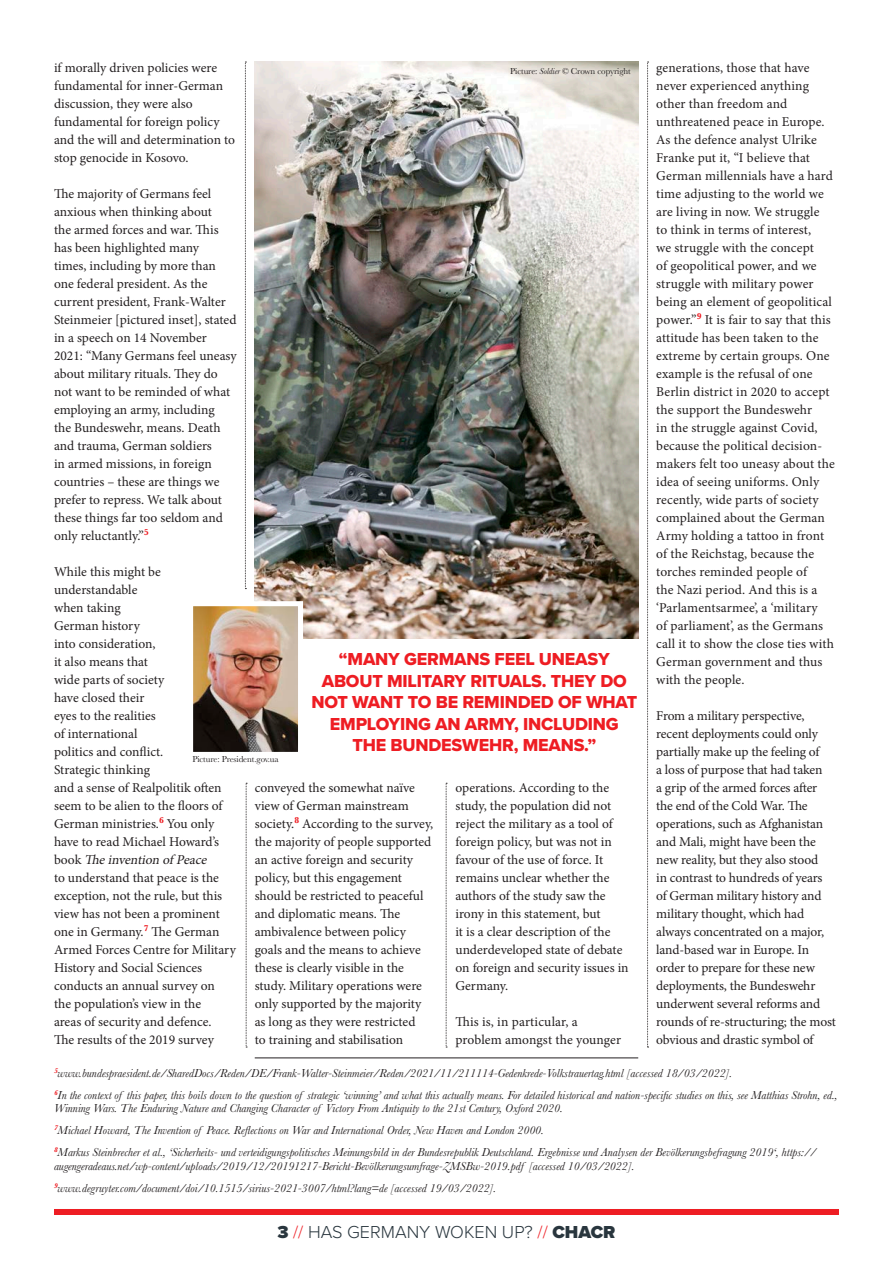
<style>
.page{position:relative;width:893px;height:1263px;background:#fff}
.page>*{position:absolute;margin:0;border:0;box-sizing:border-box;transform-origin:0 0}
.t1{font:18px/21.6px "Proxima Nova Extrabld";letter-spacing:-.01em;color:#ee1d23;text-align:center}
.t2{font:300 18px "Proxima Nova";color:#29363e}
.t3{font:13.5px/18px "Minion Pro";color:#231f20}
.t4{font:italic 12px/13.5px "Baskerville";color:#231f20}
.t5{font:9px "Baskerville";letter-spacing:-.01em;color:#231f20}
.s1{font-style:italic}
.s2{font-weight:900}
.s3{color:#ee1d23}
</style>
<div class="page">
<svg style="left:245px;top:62px;width:1px;height:527px"></svg>
<div style="left:54px;top:1209px;width:785px;height:6px;background:#ee1d23"></div>
<img style="left:255px;top:62px;width:383px;height:576px">
<img style="left:194px;top:607px;width:103px;height:144px">
<div style="left:188px;top:601px;width:115px;height:156px;border:5px solid #fff"></div>
<hr style="left:255px;top:1057px;width:383px;height:1px;background:#231f20">
<svg style="left:647px;top:62px;width:2px;height:986px"></svg>
<svg style="left:446px;top:783px;width:1px;height:265px"></svg>
<svg style="left:246px;top:783px;width:1px;height:265px"></svg>
<p class="t3" style="left:54px;top:59px;width:183px">if morally driven policies were fundamental for inner-German discussion, they were also fundamental for foreign policy and the will and determination to stop genocide in Kosovo.</p>
<p class="t3" style="left:54px;top:185px;width:184px">The majority of Germans feel anxious when thinking about<br>the armed forces and war. This has been highlighted many<br>times, including by more than one federal president. As the current president, Frank-Walter<br>Steinmeier [pictured inset], stated in a speech on 14 November<br>2021: “Many Germans feel uneasy about military rituals. They do not want to be reminded of what employing an army, including<br>the Bundeswehr, means. Death and trauma, German soldiers<br>in armed missions, in foreign countries – these are things we prefer to repress. We talk about these things far too seldom and only reluctantly.”<sup>5</sup></p>
<p class="t3" style="left:54px;top:563px;width:183px">While this might be understandable<br>when taking<br>German history<br>into consideration,<br>it also means that<br>wide parts of society<br>have closed their<br>eyes to the realities<br>of international<br>politics and conflict.<br>Strategic thinking<br>and a sense of Realpolitik often seem to be alien to the floors of<br>German ministries.<sup>6</sup> You only have to read Michael Howard’s<br>b o o k <span class="s1">Theinvention of Peace<br></span>to understand that peace is the exception, not the rule, but this view has not been a prominent one in Germany.<sup>7</sup> The German<br>Armed Forces Centre for Military<br>History and Social Sciences conducts an annual survey on<br>the population’s view in the<br>areas of security and defence.<br>The results of the 2019 survey</p>
<p class="t5" style="left:510px;top:65px;width:122px">Picture: <span class="s1">Soldier</span> © Crown copyright</p>
<p class="t1" style="left:311px;top:648px;width:327px">“MANY GERMANS FEEL UNEASY<br>ABOUT MILITARY RITUALS. THEY DO<br>NOT WANT TO BE REMINDED OF WHAT<br>EMPLOYING AN ARMY, INCLUDING</p>
<p class="t1" style="left:352px;top:734px;width:245px">THE BUNDESWEHR, MEANS.”</p>
<p class="t5" style="left:192px;top:753px;width:88px">Picture: President.gov.ua</p>
<p class="t3" style="left:255px;top:779px;width:180px">conveyed the somewhat naïve view of German mainstream society.<sup>8</sup> According to the survey, the majority of people supported an active foreign and security policy, but this engagement should be restricted to peaceful and diplomatic means. The ambivalence between policy goals and the means to achieve these is clearly visible in the study. Military operations were only supported by the majority as long as they were restricted<br>to training and stabilisation</p>
<p class="t3" style="left:455px;top:779px;width:175px">operations. According to the study, the population did not reject the military as a tool of foreign policy, but was not in favour of the use of force. It remains unclear whether the authors of the study saw the irony in this statement, but<br>it is a clear description of the underdeveloped state of debate on foreign and security issues in<br>Germany.</p>
<p class="t3" style="left:455px;top:1013px;width:167px">This is, in particular, a problem amongst the younger</p>
<p class="t3" style="left:656px;top:59px;width:180px">generations, those that have never experienced anything other than freedom and unthreatened peace in Europe.<br>As the defence analyst Ulrike<br>Franke put it, “I believe that<br>German millennials have a hard time adjusting to the world we are living in now. We struggle<br>to think in terms of interest,<br>we struggle with the concept<br>of geopolitical power, and we struggle with military power being an element of geopolitical power.”<sup>9</sup> It is fair to say that this attitude has been taken to the extreme by certain groups. One example is the refusal of one<br>Berlin district in 2020 to accept the support the Bundeswehr<br>in the struggle against Covid, because the political decision&shy;makers felt too uneasy about the idea of seeing uniforms. Only recently, wide parts of society complained about the German<br>Army holding a tattoo in front of the Reichstag, because the torches reminded people of<br>the Nazi period. And this is a ‘Parlamentsarmee’, a ‘military<br>of parliament’, as the Germans call it to show the close ties with<br>German government and thus with the people.</p>
<p class="t3" style="left:656px;top:707px;width:181px">From a military perspective, recent deployments could only partially make up the feeling of<br>a loss of purpose that had taken<br>a grip of the armed forces after the end of the Cold War. The operations, such as Afghanistan and Mali, might have been the new reality, but they also stood<br>in contrast to hundreds of years of German military history and military thought, which had always concentrated on a major, land-based war in Europe. In order to prepare for these new deployments, the Bundeswehr underwent several reforms and rounds of re-structuring; the most obvious and drastic symbol of</p>
<p class="t4" style="left:54px;top:1066px;width:680px"><sup>5</sup>www.bundespraesident.de/SharedDocs/Reden/DE/Frank-Walter-Steinmeier/Reden/2021/11/211114-Gedenkrede-Volkstrauertag.html [accessed 18/03/2022].</p>
<p class="t4" style="left:54px;top:1088px;width:785px"><sup>6</sup>In the context of this paper, this boils down to the question of strategic ‘winning’ and what this actually means. For detailed historical and nation-specific studies on this, see Matthias Strohn, ed.,<br>Winning Wars. The Enduring Nature and Changing Character of Victory From Antiquity to the 21st Century, Oxford 2020.</p>
<p class="t4" style="left:54px;top:1123px;width:492px"><sup>7</sup>Michael Howard, The Invention of Peace. Reflections on War and International Order, New Haven and London 2000.</p>
<p class="t4" style="left:54px;top:1145px;width:764px"><sup>8</sup>Markus Steinbrecher et al., ‘Sicherheits- und verteidigungspolitisches Meinungsbild in der Bundesrepublik Deutschland. Ergebnisse und Analysen der Bevölkerungsbefragung 2019‘, https:// augengeradeaus.net/wp-content/uploads/2019/12/20191217-Bericht-Bevölkerungsumfrage-ZMSBw-2019.pdf [accessed 10/03/2022].</p>
<p class="t4" style="left:54px;top:1181px;width:444px"><sup>9</sup>www.degruyter.com/document/doi/10.1515/sirius-2021-3007/html?lang=de [accessed 19/03/2022].</p>
<p class="t2" style="left:277px;top:1218px;width:339px"><span class="s2">3</span> <span class="s3">//</span> HAS GERMANY WOKEN UP? <span class="s3">//</span> <span class="s2">CHACR</span></p>
</div>
